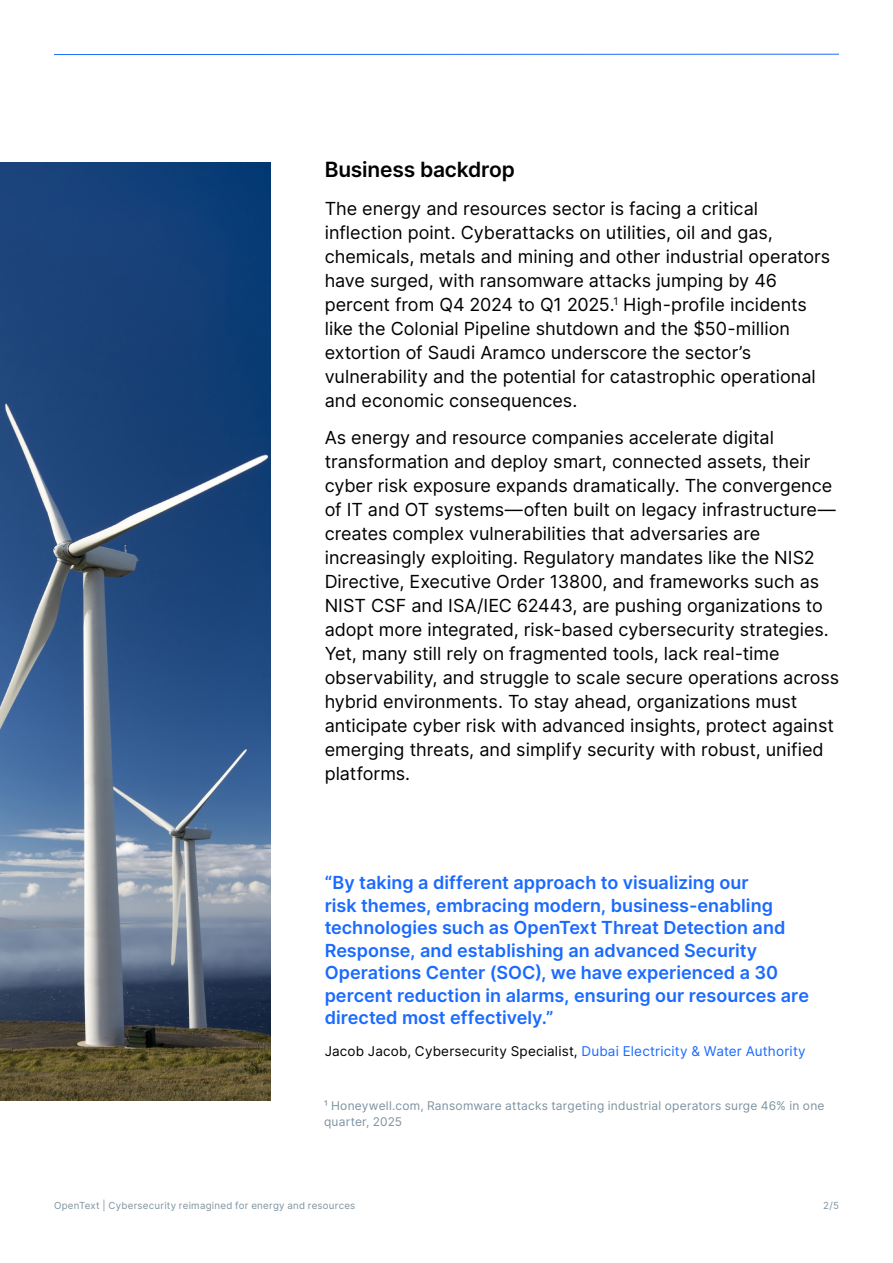
<style>
.page{position:relative;width:893px;height:1263px;background:#fff}
.page>*{position:absolute;margin:0;border:0;box-sizing:border-box;transform-origin:0 0}
.H2_Heading{font:600 21px "Inter";letter-spacing:-.01em;color:#000}
.Intro{font:18px/24px "Inter";color:#000}
.Pull_Quote{font:600 18px/22.5px "Inter";color:#1a6aff}
.Body{font:13.5px "Inter";letter-spacing:.015em;color:#000}
.Footnote{font:12px/16.5px "Inter";letter-spacing:.02em;color:#7e929f}
.t1{font:9.75px "Inter";letter-spacing:.025em;color:#7e929f}
.s1{color:#1a6aff}
</style>
<div class="page">
<img style="left:0;top:162px;width:270px;height:939px">
<hr style="left:54px;top:54px;width:785px;height:1px;background:#1a6aff">
<h2 class="H2_Heading" style="left:325px;top:154px;width:192px">Business backdrop</h2>
<p class="Intro" style="left:325px;top:196px;width:507px">The energy and resources sector is facing a critical inflection point. Cyberattacks on utilities, oil and gas, chemicals, metals and mining and other industrial operators have surged, with ransomware attacks jumping by 46 percent from Q4 2024 to Q1 2025.<sup>1</sup> High-profile incidents like the Colonial Pipeline shutdown and the $50-million extortion of Saudi Aramco underscore the sector’s vulnerability and the potential for catastrophic operational and economic consequences.</p>
<p class="Intro" style="left:325px;top:425px;width:516px">As energy and resource companies accelerate digital transformation and deploy smart, connected assets, their cyber risk exposure expands dramatically. The convergence of IT and OT systems—often built on legacy infrastructure— creates complex vulnerabilities that adversaries are increasingly exploiting. Regulatory mandates like the NIS2<br>Directive, Executive Order 13800, and frameworks such as NIST CSF and ISA/IEC 62443, are pushing organizations to adopt more integrated, risk-based cybersecurity strategies.<br>Yet, many still rely on fragmented tools, lack real-time observability, and struggle to scale secure operations across hybrid environments. To stay ahead, organizations must anticipate cyber risk with advanced insights, protect against emerging threats, and simplify security with robust, unified platforms.</p>
<p class="Pull_Quote" style="left:325px;top:871px;width:486px">“By taking a different approach to visualizing our<br>risk themes, embracing modern, business-enabling technologies such as OpenText Threat Detection and Response, and establishing an advanced Security Operations Center (SOC), we have experienced a 30 percent reduction in alarms, ensuring our resources are directed most effectively.”</p>
<p class="Body" style="left:325px;top:1041px;width:483px">Jacob Jacob, Cybersecurity Specialist, <span class="s1">Dubai Electricity &amp; Water Authority</span></p>
<p class="Footnote" style="left:324px;top:1097px;width:502px">¹ Honeywell.com, Ransomware attacks targeting industrial operators surge 46% in one quarter, 2025</p>
<p class="t1" style="left:54px;top:1198px;width:303px">OpenText | Cybersecurity reimagined for energy and resources</p>
<p class="t1" style="left:823px;top:1198px;width:17px">2/5</p>
</div>
